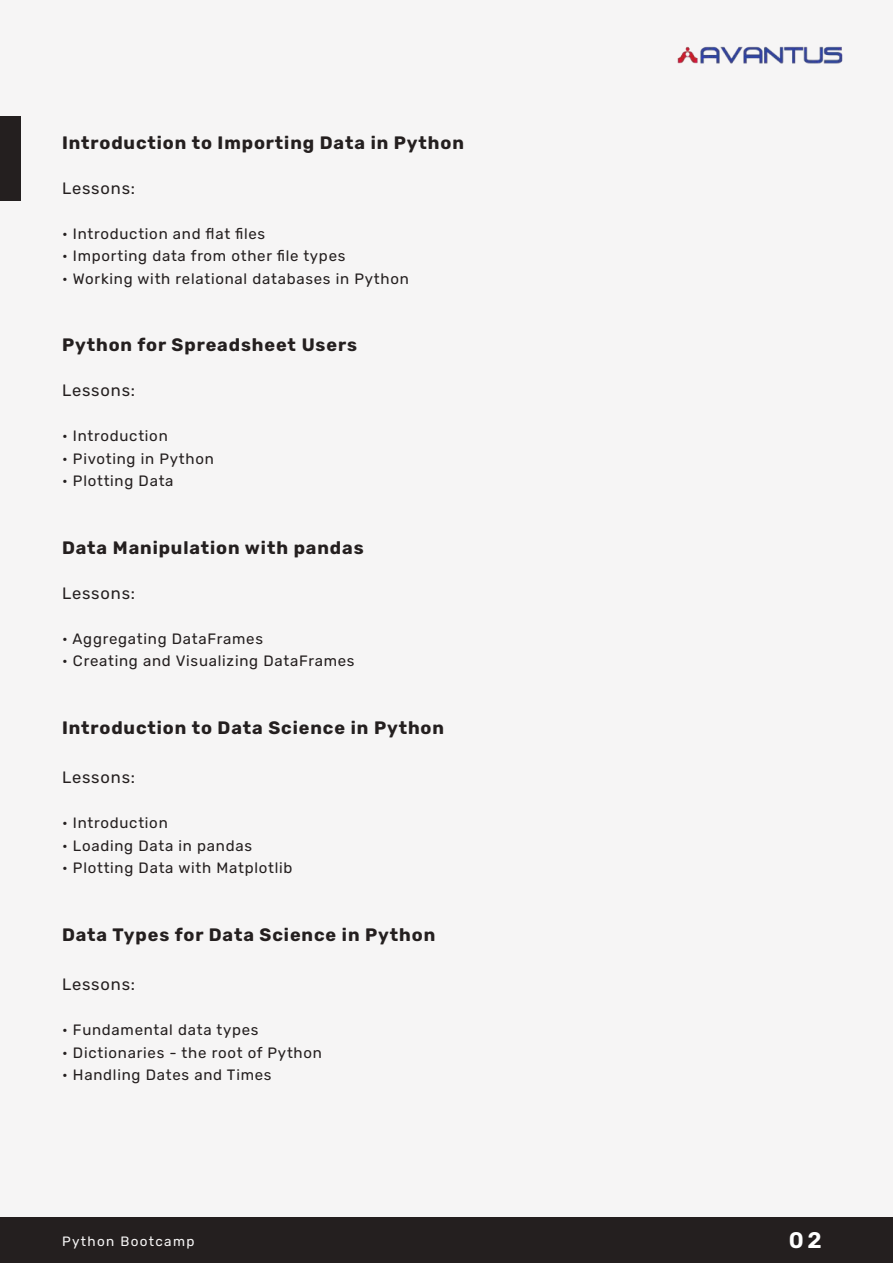
<style>
.page{position:relative;width:893px;height:1263px;background:#fff}
.page>*{position:absolute;margin:0;border:0;box-sizing:border-box;transform-origin:0 0}
.t1{font:600 22.5px "Rubik";color:#fff}
.t2{font:700 18px "Rubik";letter-spacing:.05em;color:#241f1f}
.t3{font:16.5px "Rubik";letter-spacing:.05em;color:#241f1f}
.t4{font:15px "Rubik";letter-spacing:.05em;color:#241f1f}
.t5{font:13.5px "Rubik";letter-spacing:.1em;color:#f6f5f5}
</style>
<div class="page">
<div style="left:0;top:1px;width:893px;height:1262px;background:#f6f5f5"></div>
<div style="left:0;top:116px;width:21px;height:85px;background:#241f1f"></div>
<div style="left:0;top:1218px;width:893px;height:45px;background:#241f1f"></div>
<img style="left:677px;top:46px;width:166px;height:18px">
<p class="t2" style="left:62px;top:132px;width:403px">Introduction to Importing Data in Python</p>
<p class="t3" style="left:62px;top:179px;width:75px">Lessons:</p>
<p class="t4" style="left:62px;top:225px;width:205px">• Introduction and flat files</p>
<p class="t4" style="left:62px;top:248px;width:285px">• Importing data from other file types</p>
<p class="t4" style="left:62px;top:270px;width:348px">• Working with relational databases in Python</p>
<p class="t2" style="left:62px;top:334px;width:296px">Python for Spreadsheet Users</p>
<p class="t3" style="left:62px;top:381px;width:75px">Lessons:</p>
<p class="t4" style="left:62px;top:428px;width:107px">• Introduction</p>
<p class="t4" style="left:62px;top:450px;width:153px">• Pivoting in Python</p>
<p class="t4" style="left:62px;top:473px;width:113px">• Plotting Data</p>
<p class="t2" style="left:62px;top:537px;width:303px">Data Manipulation with pandas</p>
<p class="t3" style="left:62px;top:584px;width:75px">Lessons:</p>
<p class="t4" style="left:62px;top:630px;width:202px">• Aggregating DataFrames</p>
<p class="t4" style="left:62px;top:653px;width:294px">• Creating and Visualizing DataFrames</p>
<p class="t2" style="left:62px;top:717px;width:383px">Introduction to Data Science in Python</p>
<p class="t3" style="left:62px;top:768px;width:75px">Lessons:</p>
<p class="t4" style="left:62px;top:815px;width:107px">• Introduction</p>
<p class="t4" style="left:62px;top:837px;width:192px">• Loading Data in pandas</p>
<p class="t4" style="left:62px;top:860px;width:232px">• Plotting Data with Matplotlib</p>
<p class="t2" style="left:62px;top:924px;width:375px">Data Types for Data Science in Python</p>
<p class="t3" style="left:62px;top:975px;width:75px">Lessons:</p>
<p class="t4" style="left:62px;top:1022px;width:198px">• Fundamental data types</p>
<p class="t4" style="left:62px;top:1044px;width:261px">• Dictionaries - the root of Python</p>
<p class="t4" style="left:62px;top:1067px;width:211px">• Handling Dates and Times</p>
<p class="t5" style="left:62px;top:1233px;width:134px">Python Bootcamp</p>
<h1 class="t1" style="left:789px;top:1228px;width:35px">02</h1>
</div>
